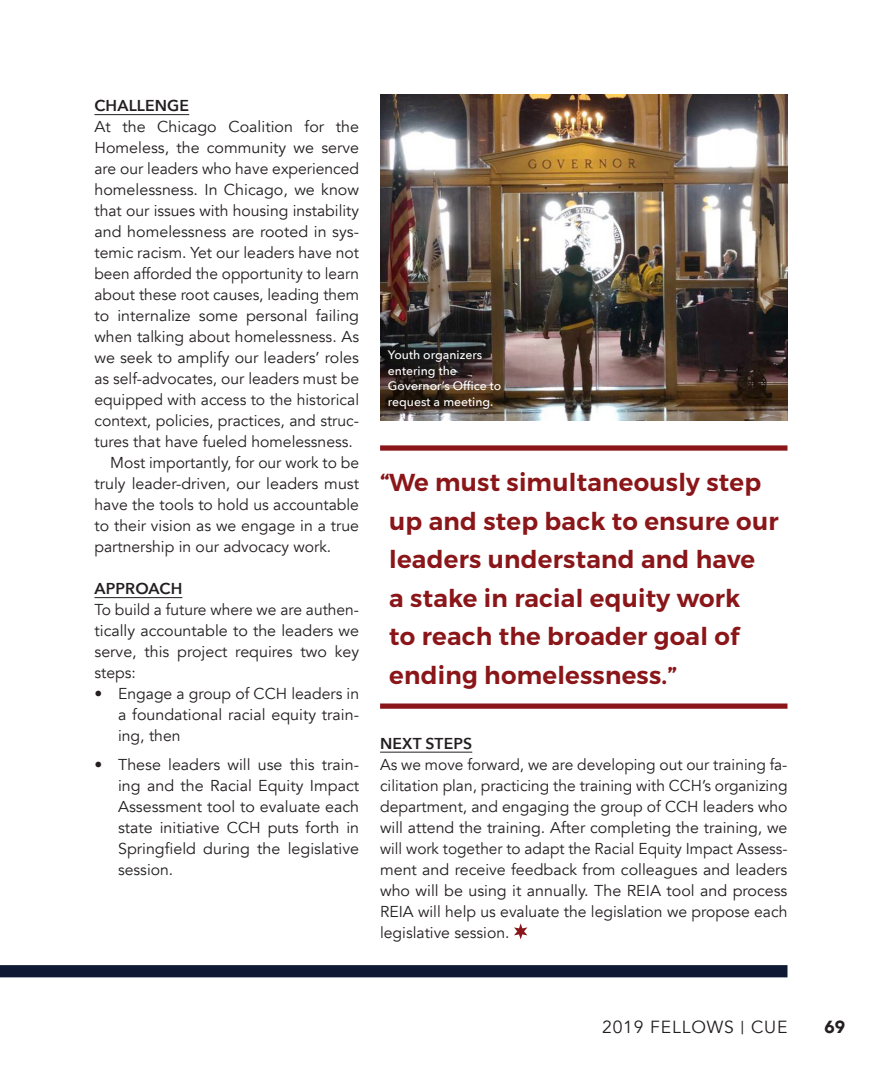
<style>
.page{position:relative;width:882px;height:1071px;background:#fff}
.page>*{position:absolute;margin:0;border:0;box-sizing:border-box;transform-origin:0 0}
.Pull_Quote{font:600 24.5px/38.5px "Montserrat";letter-spacing:.01em;color:#8a1619}
.t1{font:17.5px "Avenir";letter-spacing:.05em;color:#231f20}
.t2{font:900 17.5px "Avenir";color:#231f20}
.Body_Copy_Avenir_Jus{font:15.75px/21px "Avenir";color:#231f20;text-align:justify}
.Body_Copy_Avenir_Jus-2{font:600 15.75px "Avenir Next";letter-spacing:.01em;color:#231f20}
.Caption_NEW{font:500 12.25px/15.8px "Avenir Next";color:#fff}
</style>
<div class="page">
<div style="left:0;top:965px;width:788px;height:12px;background:#0f1933"></div>
<img style="left:380px;top:94px;width:408px;height:327px">
<hr style="left:94px;top:114px;width:95px;height:1px;background:#231f20">
<hr style="left:94px;top:597px;width:88px;height:1px;background:#231f20">
<hr style="left:380px;top:752px;width:92px;height:1px;background:#231f20">
<svg style="left:514px;top:923px;width:13px;height:16px"></svg>
<div style="left:380px;top:704px;width:408px;height:5px;background:#8a1619"></div>
<div style="left:380px;top:445px;width:408px;height:6px;background:#8a1619"></div>
<p class="Body_Copy_Avenir_Jus-2" style="left:94px;top:92px;width:96px">CHALLENGE</p>
<p class="Body_Copy_Avenir_Jus" style="left:94px;top:116px;width:266px">At the Chicago Coalition for the Homeless, the community we serve are our leaders who have experienced homelessness. In Chicago, we know that our issues with housing instability and homelessness are rooted in sys&shy;temic racism. Yet our leaders have not been afforded the opportunity to learn about these root causes, leading them to internalize some personal failing when talking about homelessness. As we seek to amplify our leaders’ roles as self-advocates, our leaders must be equipped with access to the historical context, policies, practices, and struc&shy;tures that have fueled homelessness.</p>
<p class="Body_Copy_Avenir_Jus" style="left:94px;top:452px;width:266px;text-indent:16px">Most importantly, for our work to be truly leader-driven, our leaders must have the tools to hold us accountable to their vision as we engage in a true partnership in our advocacy work.</p>
<p class="Body_Copy_Avenir_Jus-2" style="left:94px;top:575px;width:89px">APPROACH</p>
<p class="Body_Copy_Avenir_Jus" style="left:94px;top:599px;width:266px">To build a future where we are authen&shy;tically accountable to the leaders we serve, this project requires two key steps:</p>
<p class="Body_Copy_Avenir_Jus" style="left:118px;top:683px;width:242px;text-indent:-24px">• Engage a group of CCH leaders in a foundational racial equity train&shy;ing, then</p>
<p class="Body_Copy_Avenir_Jus" style="left:118px;top:754px;width:243px;text-indent:-24px">• These leaders will use this train&shy;ing and the Racial Equity Impact Assessment tool to evaluate each state initiative CCH puts forth in Springfield during the legislative session.</p>
<p class="Caption_NEW" style="left:388px;top:346px;width:115px">Youth organizers entering the<br>Governor’s Office to request a meeting.</p>
<p class="Pull_Quote" style="left:389px;top:464px;width:391px;text-indent:-9px">“We must simultaneously step up and step back to ensure our leaders understand and have<br>a stake in racial equity work<br>to reach the broader goal of ending homelessness.”</p>
<p class="Body_Copy_Avenir_Jus-2" style="left:380px;top:730px;width:94px">NEXT STEPS</p>
<p class="Body_Copy_Avenir_Jus" style="left:380px;top:754px;width:409px">As we move forward, we are developing out our training fa&shy;cilitation plan, practicing the training with CCH’s organizing department, and engaging the group of CCH leaders who will attend the training. After completing the training, we will work together to adapt the Racial Equity Impact Assess&shy;ment and receive feedback from colleagues and leaders who will be using it annually. The REIA tool and process REIA will help us evaluate the legislation we propose each legislative session.</p>
<p class="t1" style="left:602px;top:1016px;width:187px">2019 FELLOWS | CUE</p>
<p class="t2" style="left:824px;top:1011px;width:22px">69</p>
</div>
